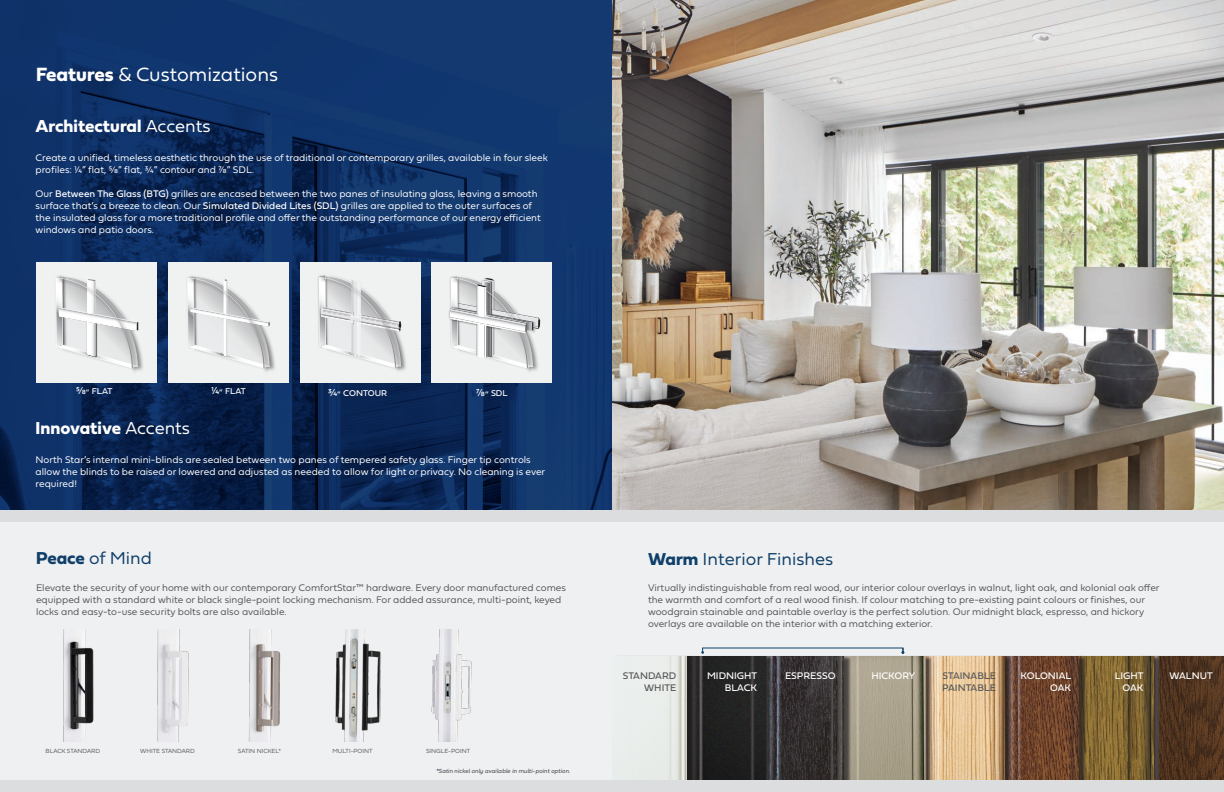
<style>
.page{position:relative;width:1224px;height:792px;background:#fff}
.page>*{position:absolute;margin:0;border:0;box-sizing:border-box;transform-origin:0 0}
.t1{font:20px "Fieldwork Geo Light";color:#fff}
.t2{font:18px "Fieldwork Geo Bold";color:#fff}
.t3{font:18px "Fieldwork Geo Light";color:#103f6a}
.t4{font:10.6px "Fieldwork Geo Regular";color:#fff}
.t5{font:10px/12px "Fieldwork Geo Light";color:#fff}
.t6{font:10px/12px "Fieldwork Geo Light";color:#57585a}
.t7{font:10px/12px "Fieldwork Geo Regular";color:#fff;text-align:right}
.t8{font:10px/12px "Fieldwork Geo Regular";color:#57585a;text-align:right}
.t9{font:8.8px "Fieldwork Geo Regular";color:#fff}
.t10{font:6.2px "Fieldwork Geo Light";color:#57585a}
.t11{font:italic 6.2px "Fieldwork";color:#57585a}
.s1{font-family:"Fieldwork Geo Bold"}
.s2{font-family:"Fieldwork Geo Light"}
.s3{font-family:"Fieldwork Geo Regular"}
.s4{font-size:10.6px}
.s5{font-size:8.8px}
.s6{color:#103f6a}
</style>
<div class="page">
<img style="left:612px;top:0;width:612px;height:510px">
<svg style="left:0;top:0;width:612px;height:510px;background:#0f3063"></svg>
<div style="left:0;top:521px;width:1224px;height:265px;background:#eff0f1"></div>
<img style="left:63px;top:629px;width:31px;height:113px">
<img style="left:157px;top:629px;width:32px;height:113px">
<img style="left:335px;top:629px;width:46px;height:113px">
<img style="left:431px;top:629px;width:41px;height:113px">
<img style="left:248px;top:629px;width:33px;height:113px">
<div style="left:0;top:510px;width:1224px;height:11px;background:#dcdddf"></div>
<div style="left:37px;top:262px;width:120px;height:121px;background:#f0f2f2"></div>
<img style="left:140px;top:348px;width:3px;height:23px">
<img style="left:60px;top:275px;width:80px;height:97px">
<svg style="left:56px;top:276px;width:83px;height:92px"></svg>
<div style="left:168px;top:262px;width:120px;height:120px;background:#f0f2f2"></div>
<img style="left:272px;top:348px;width:3px;height:23px">
<img style="left:262px;top:341px;width:10px;height:31px">
<svg style="left:187px;top:276px;width:83px;height:92px"></svg>
<div style="left:300px;top:262px;width:120px;height:121px;background:#f0f2f2"></div>
<img style="left:403px;top:347px;width:3px;height:24px">
<img style="left:318px;top:275px;width:85px;height:96px">
<svg style="left:319px;top:276px;width:83px;height:92px"></svg>
<div style="left:432px;top:262px;width:120px;height:121px;background:#f0f2f2"></div>
<svg style="left:450px;top:276px;width:90px;height:92px"></svg>
<img style="left:1162px;top:657px;width:62px;height:123px">
<div style="left:1075px;top:656px;width:87px;height:135px;background:#231f20;opacity:.74"></div>
<img style="left:1087px;top:657px;width:66px;height:123px">
<div style="left:1006px;top:656px;width:81px;height:135px;background:#231f20;opacity:.74"></div>
<img style="left:1012px;top:657px;width:67px;height:123px">
<div style="left:926px;top:656px;width:86px;height:136px;background:#231f20;opacity:.74"></div>
<img style="left:938px;top:657px;width:66px;height:123px">
<img style="left:852px;top:657px;width:86px;height:123px">
<div style="left:768px;top:656px;width:84px;height:136px;background:#231f20;opacity:.74"></div>
<div style="left:689px;top:656px;width:84px;height:136px;background:#231f20;opacity:.74"></div>
<div style="left:614px;top:656px;width:80px;height:136px;background:#231f20;opacity:.74"></div>
<hr style="left:702px;top:648px;width:202px;height:1px;background:#103f6a">
<svg style="left:701px;top:648px;width:3px;height:6px"></svg>
<svg style="left:902px;top:648px;width:2px;height:6px"></svg>
<div style="left:0;top:780px;width:1224px;height:12px;background:#dcdddf"></div>
<p class="t1" style="left:36px;top:59px;width:244px"><span class="s1">Features</span> &amp; Customizations</p>
<p class="t2" style="left:36px;top:112px;width:177px">Architectural <span class="s2">Accents</span></p>
<p class="t5" style="left:36px;top:151px;width:514px">Create a unified, timeless aesthetic through the use of traditional or contemporary grilles, available in four sleek profiles: 1/4” flat, 5/8” flat, 3/4” contour and 7/8” SDL.</p>
<p class="t5" style="left:36px;top:187px;width:507px">Our <span class="s3">Between The Glass (BTG)</span> grilles are encased between the two panes of insulating glass, leaving a smooth surface that’s a breeze to clean. Our <span class="s3">Simulated Divided Lites (SDL)</span> grilles are applied to the outer surfaces of the insulated glass for a more traditional profile and offer the outstanding performance of our energy efficient windows and patio doors.</p>
<p class="t9" style="left:76px;top:384px;width:38px"><span class="s4">5/8</span><sub>”</sub> FLAT</p>
<p class="t9" style="left:211px;top:384px;width:36px"><span class="s4">1/4</span><sub>”</sub> FLAT</p>
<p class="t9" style="left:328px;top:386px;width:61px"><span class="s4">3/4</span><sub>”</sub> CONTOUR</p>
<p class="t4" style="left:476px;top:384px;width:33px">7/8<sub>”</sub> <span class="s5">SDL</span></p>
<p class="t2" style="left:36px;top:414px;width:156px">Innovative <span class="s2">Accents</span></p>
<p class="t5" style="left:36px;top:453px;width:511px">North Star’s internal mini-blinds are sealed between two panes of tempered safety glass. Finger tip controls allow the blinds to be raised or lowered and adjusted as needed to allow for light or privacy. No cleaning is ever required!</p>
<p class="t3" style="left:36px;top:544px;width:118px"><span class="s1">Peace</span> of Mind</p>
<p class="t6" style="left:36px;top:581px;width:532px">Elevate the security of your home with our contemporary ComfortStar™ hardware. Every door manufactured comes equipped with a standard white or black single-point locking mechanism. For added assurance, multi-point, keyed locks and easy-to-use security bolts are also available.</p>
<p class="t10" style="left:46px;top:746px;width:56px">BLACK STANDARD</p>
<p class="t10" style="left:140px;top:746px;width:56px">WHITE STANDARD</p>
<p class="t10" style="left:238px;top:746px;width:45px">SATIN NICKEL*</p>
<p class="t10" style="left:332px;top:746px;width:42px">MULTI-POINT</p>
<p class="t10" style="left:426px;top:746px;width:46px">SINGLE-POINT</p>
<p class="t11" style="left:436px;top:767px;width:136px"><span class="s6">*</span>Satin nickel only available in multi-point option.</p>
<p class="t3" style="left:648px;top:544px;width:187px"><span class="s1">Warm</span> Interior Finishes</p>
<p class="t6" style="left:648px;top:581px;width:513px">Virtually indistinguishable from real wood, our interior colour overlays in walnut, light oak, and kolonial oak offer the warmth and comfort of a real wood finish. If colour matching to pre-existing paint colours or finishes, our woodgrain stainable and paintable overlay is the perfect solution. Our midnight black, espresso, and hickory overlays are available on the interior with a matching exterior.</p>
<p class="t8" style="left:623px;top:670px;width:55px">STANDARD<br>WHITE</p>
<p class="t7" style="left:707px;top:670px;width:52px">MIDNIGHT<br>BLACK</p>
<p class="t7" style="left:785px;top:670px;width:52px">ESPRESSO</p>
<p class="t7" style="left:871px;top:670px;width:45px">HICKORY</p>
<p class="t8" style="left:942px;top:670px;width:55px;text-align:left">STAINABLE<br>PAINTABLE</p>
<p class="t7" style="left:1021px;top:670px;width:52px">KOLONIAL<br>OAK</p>
<p class="t7" style="left:1115px;top:670px;width:30px">LIGHT<br>OAK</p>
<p class="t7" style="left:1169px;top:670px;width:45px">WALNUT</p>
</div>
